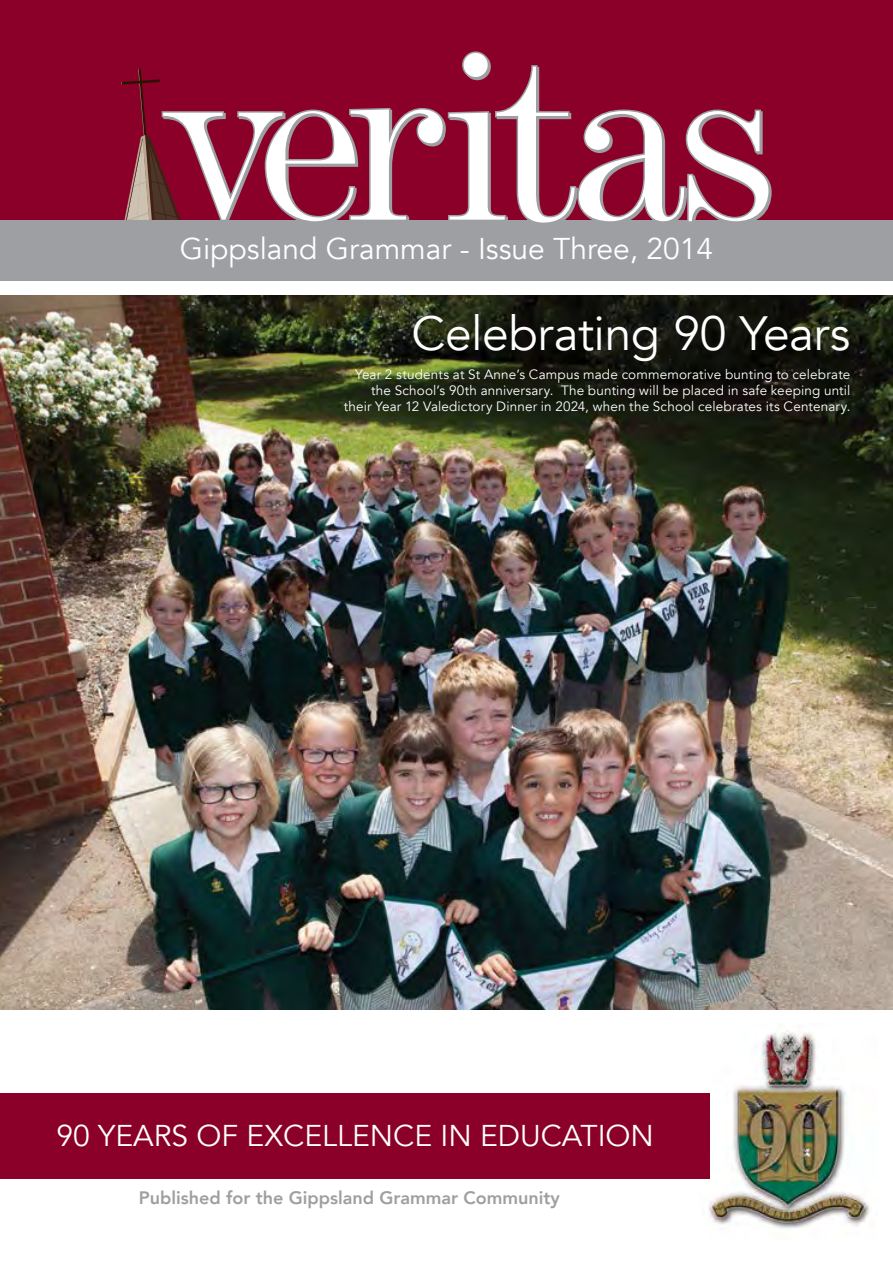
<style>
.page{position:relative;width:893px;height:1263px;background:#fff}
.page>*{position:absolute;margin:0;border:0;box-sizing:border-box;transform-origin:0 0}
.t1{font:48px "Avenir";letter-spacing:-.01em;color:#fff}
.t2{font:30px "Avenir";color:#fff}
.t3{font:800 18px "Avenir";color:#9d9fa2}
.t4{font:13.5px/16.2px "Avenir";letter-spacing:.01em;color:#fff;text-align:right}
</style>
<div class="page">
<div style="left:0;top:1094px;width:709px;height:85px;background:#8b0029"></div>
<div style="left:0;top:220px;width:893px;height:61px;background:#9d9fa2"></div>
<img style="left:0;top:295px;width:893px;height:715px">
<div style="left:0;top:0;width:893px;height:220px;background:#8b0029"></div>
<svg style="left:121px;top:51px;width:651px;height:172px"></svg>
<img style="left:698px;top:1030px;width:172px;height:199px">
<h2 class="t2" style="left:180px;top:230px;width:535px">Gippsland Grammar - Issue Three, 2014</h2>
<h1 class="t1" style="left:411px;top:305px;width:440px">Celebrating 90 Years</h1>
<p class="t4" style="left:344px;top:366px;width:508px">Year 2 students at St Anne’s Campus made commemorative bunting to celebrate the School’s 90th anniversary. The bunting will be placed in safe keeping until their Year 12 Valedictory Dinner in 2024, when the School celebrates its Centenary.</p>
<h2 class="t2" style="left:56px;top:1117px;width:599px">90 YEARS OF EXCELLENCE IN EDUCATION</h2>
<h3 class="t3" style="left:139px;top:1182px;width:423px">Published for the Gippsland Grammar Community</h3>
</div>
